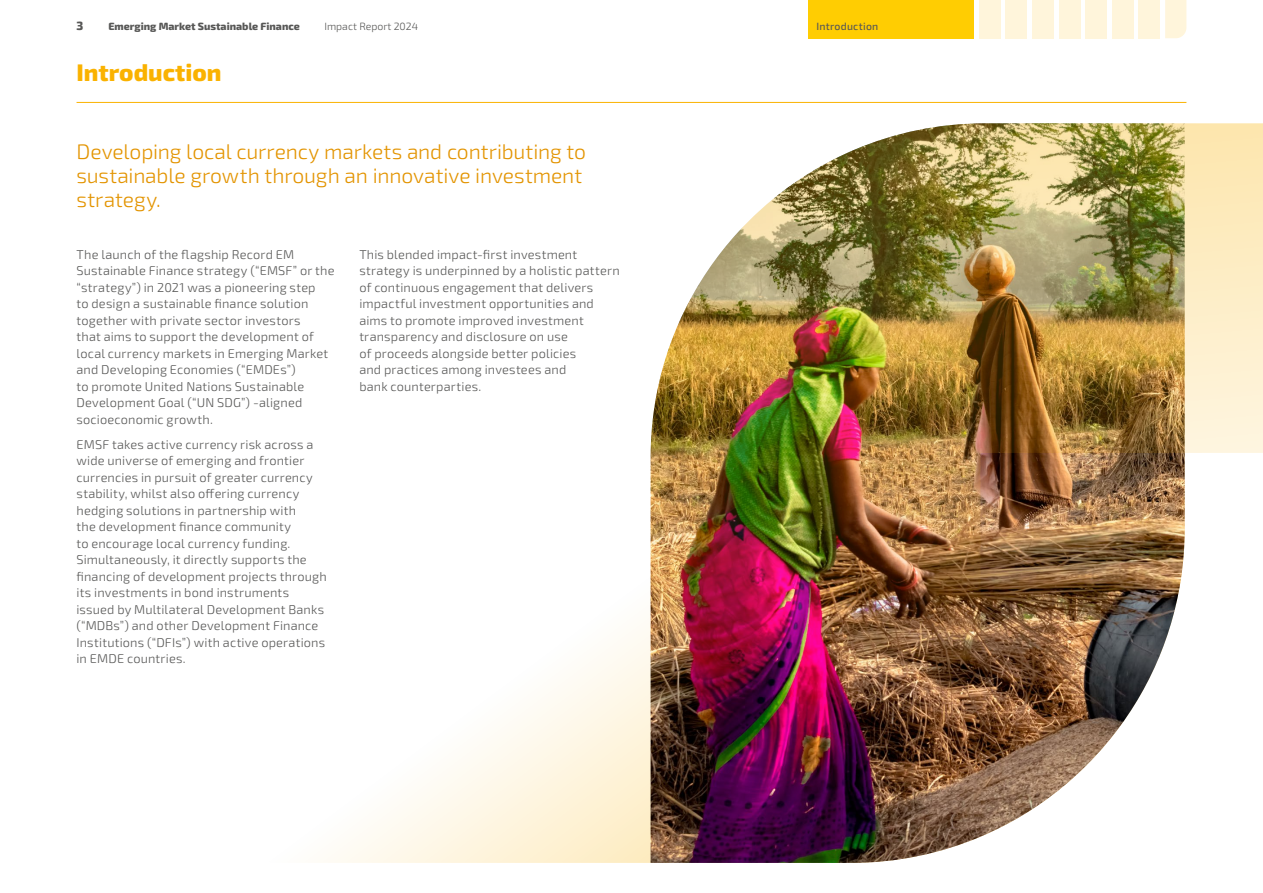
<style>
.page{position:relative;width:1263px;height:893px;background:#fff}
.page>*{position:absolute;margin:0;border:0;box-sizing:border-box;transform-origin:0 0}
.t1{font:800 24px "Exo 2";color:#fab200}
.t2{font:300 21px/24px "Exo 2";letter-spacing:-.005em;color:#e39400}
.t3{font:300 12.75px/16.5px "Exo 2";letter-spacing:.015em;color:#575756}
.t4{font:800 12px "Exo 2";color:#575756}
.t5{font:800 10.5px "Exo 2";color:#575756}
.t6{font:300 10.5px "Exo 2";color:#575756}
.t7{font:500 10.5px "Exo 2";letter-spacing:.02em;color:#575756}
</style>
<div class="page">
<hr style="left:77px;top:102px;width:1109px;height:1px;background:#fab200">
<svg style="left:329px;top:622px;width:321px;height:241px"></svg>
<img style="left:651px;top:123px;width:612px;height:740px">
<svg style="left:1165px;top:0;width:21px;height:38px"></svg>
<div style="left:1138px;top:0;width:22px;height:38px;background:#fff5db"></div>
<div style="left:1112px;top:0;width:21px;height:38px;background:#fff5db"></div>
<div style="left:1085px;top:0;width:22px;height:38px;background:#fff5db"></div>
<div style="left:1059px;top:0;width:21px;height:38px;background:#fff5db"></div>
<div style="left:1032px;top:0;width:21px;height:38px;background:#fff5db"></div>
<div style="left:1006px;top:0;width:21px;height:38px;background:#fff5db"></div>
<div style="left:979px;top:0;width:21px;height:38px;background:#fff5db"></div>
<div style="left:808px;top:0;width:166px;height:38px;background:#ffcd02"></div>
<p class="t4" style="left:77px;top:16px;width:8px">3</p>
<p class="t5" style="left:108px;top:18px;width:193px">Emerging Market Sustainable Finance</p>
<p class="t6" style="left:324px;top:19px;width:95px">Impact Report 2024</p>
<p class="t7" style="left:816px;top:19px;width:63px">Introduction</p>
<h1 class="t1" style="left:77px;top:54px;width:146px">Introduction</h1>
<h2 class="t2" style="left:77px;top:139px;width:511px">Developing local currency markets and contributing to sustainable growth through an innovative investment strategy.</h2>
<p class="t3" style="left:77px;top:246px;width:260px">The launch of the flagship Record EM Sustainable Finance strategy (“EMSF” or the “strategy”) in 2021 was a pioneering step<br>to design a sustainable finance solution together with private sector investors<br>that aims to support the development of local currency markets in Emerging Market and Developing Economies (“EMDEs”)<br>to promote United Nations Sustainable Development Goal (“UN SDG”) -aligned socioeconomic growth.</p>
<p class="t3" style="left:77px;top:436px;width:252px">EMSF takes active currency risk across a wide universe of emerging and frontier currencies in pursuit of greater currency stability, whilst also offering currency hedging solutions in partnership with<br>the development finance community<br>to encourage local currency funding.<br>Simultaneously, it directly supports the financing of development projects through its investments in bond instruments issued by Multilateral Development Banks (“MDBs”) and other Development Finance Institutions (“DFIs”) with active operations in EMDE countries.</p>
<p class="t3" style="left:359px;top:246px;width:262px">This blended impact-first investment strategy is underpinned by a holistic pattern of continuous engagement that delivers impactful investment opportunities and aims to promote improved investment transparency and disclosure on use<br>of proceeds alongside better policies<br>and practices among investees and<br>bank counterparties.</p>
</div>
